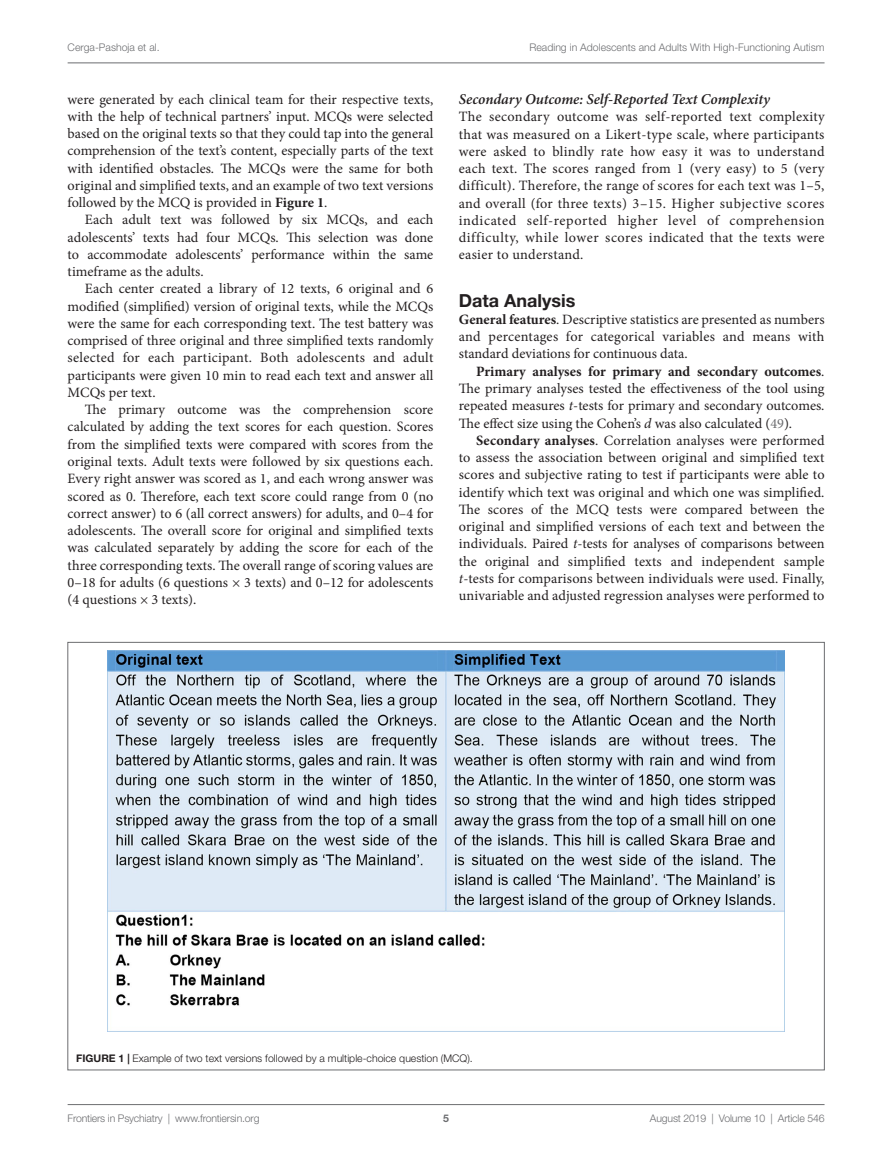
<style>
.page{position:relative;width:893px;height:1170px;background:#fff}
.page>*{position:absolute;margin:0;border:0;box-sizing:border-box;transform-origin:0 0}
._2{font:700 18px "Helvetica Neue LT Std";color:#231f20}
._4{font:italic 600 15px "Minion Pro";letter-spacing:-.005em;color:#231f20}
.T{font:14.25px/17.2px "Minion Pro";color:#231f20;text-align:justify}
.T1{font:14.25px/17.2px "Minion Pro";letter-spacing:.005em;color:#231f20;text-align:justify}
.t1{font:300 10.5px "Helvetica Neue LT Std";color:#6c6d70}
.FC{font:300 10.5px "Helvetica Neue LT Std";color:#231f20}
.t2{font:700 10.5px "Helvetica Neue LT Std";color:#6c6d70}
.s1{font-weight:700}
.s2{font-style:italic}
.s3{color:#6c6d70}
</style>
<div class="page">
<hr style="left:68px;top:63px;width:756px;height:1px;background:#6c6d70">
<hr style="left:68px;top:1104px;width:756px;height:1px;background:#6c6d70">
<img style="left:107px;top:650px;width:678px;height:381px">
<p class="t1" style="left:68px;top:41px;width:94px">Cerga-Pashoja et al.</p>
<p class="t1" style="left:529px;top:41px;width:297px">Reading in Adolescents and Adults With High-Functioning Autism</p>
<p class="T1" style="left:68px;top:90px;width:367px">were generated by each clinical team for their respective texts, with the help of technical partners’ input. MCQs were selected based on the original texts so that they could tap into the general comprehension of the text’s content, especially parts of the text with identified obstacles. The MCQs were the same for both original and simplified texts, and an example of two text versions followed by the MCQ is provided in <span class="s1">Figure 1</span>.</p>
<p class="T" style="left:68px;top:211px;width:367px;text-indent:17px">Each adult text was followed by six MCQs, and each adolescents’ texts had four MCQs. This selection was done to accommodate adolescents’ performance within the same timeframe as the adults.</p>
<p class="T" style="left:68px;top:280px;width:367px;text-indent:17px">Each center created a library of 12 texts, 6 original and 6 modified (simplified) version of original texts, while the MCQs were the same for each corresponding text. The test battery was comprised of three original and three simplified texts randomly selected for each participant. Both adolescents and adult participants were given 10 min to read each text and answer all MCQs per text.</p>
<p class="T" style="left:68px;top:401px;width:367px;text-indent:17px">The primary outcome was the comprehension score calculated by adding the text scores for each question. Scores from the simplified texts were compared with scores from the original texts. Adult texts were followed by six questions each.<br>Every right answer was scored as 1, and each wrong answer was scored as 0. Therefore, each text score could range from 0 (no correct answer) to 6 (all correct answers) for adults, and 0–4 for adolescents. The overall score for original and simplified texts was calculated separately by adding the score for each of the three corresponding texts. The overall range of scoring values are 0–18 for adults (6 questions × 3 texts) and 0–12 for adolescents (4 questions × 3 texts).</p>
<p class="_4" style="left:459px;top:89px;width:313px">Secondary Outcome: Self-Reported Text Complexity</p>
<p class="T1" style="left:459px;top:108px;width:367px">The secondary outcome was self-reported text complexity that was measured on a Likert-type scale, where participants were asked to blindly rate how easy it was to understand each text. The scores ranged from 1 (very easy) to 5 (very difficult). Therefore, the range of scores for each text was 1–5, and overall (for three texts) 3–15. Higher subjective scores indicated self-reported higher level of comprehension difficulty, while lower scores indicated that the texts were easier to understand.</p>
<p class="_2" style="left:459px;top:289px;width:118px">Data Analysis</p>
<p class="T1" style="left:459px;top:311px;width:367px"><span class="s1">General features</span>. Descriptive statistics are presented as numbers and percentages for categorical variables and means with standard deviations for continuous data.</p>
<p class="T" style="left:459px;top:362px;width:367px;text-indent:17px"><span class="s1">Primary analyses for primary and secondary outcomes</span>.<br>The primary analyses tested the effectiveness of the tool using repeated measures <span class="s2">t</span>-tests for primary and secondary outcomes.<br>The effect size using the Cohen’s <span class="s2">d</span> was also calculated (<span class="s3">49</span>).</p>
<p class="T" style="left:459px;top:431px;width:367px;text-indent:17px"><span class="s1">Secondary analyses</span>. Correlation analyses were performed to assess the association between original and simplified text scores and subjective rating to test if participants were able to identify which text was original and which one was simplified.<br>The scores of the MCQ tests were compared between the original and simplified versions of each text and between the individuals. Paired <span class="s2">t</span>-tests for analyses of comparisons between the original and simplified texts and independent sample <span class="s2">t</span>-tests for comparisons between individuals were used. Finally, univariable and adjusted regression analyses were performed to</p>
<p class="FC" style="left:76px;top:1051px;width:398px"><span class="s1">FIGURE 1 |</span> Example of two text versions followed by a multiple-choice question (MCQ).</p>
<p class="t1" style="left:68px;top:1111px;width:193px">Frontiers in Psychiatry | www.frontiersin.org</p>
<p class="t2" style="left:443px;top:1111px;width:7px">5</p>
<p class="t1" style="left:650px;top:1111px;width:176px">August 2019 | Volume 10 | Article 546</p>
</div>
